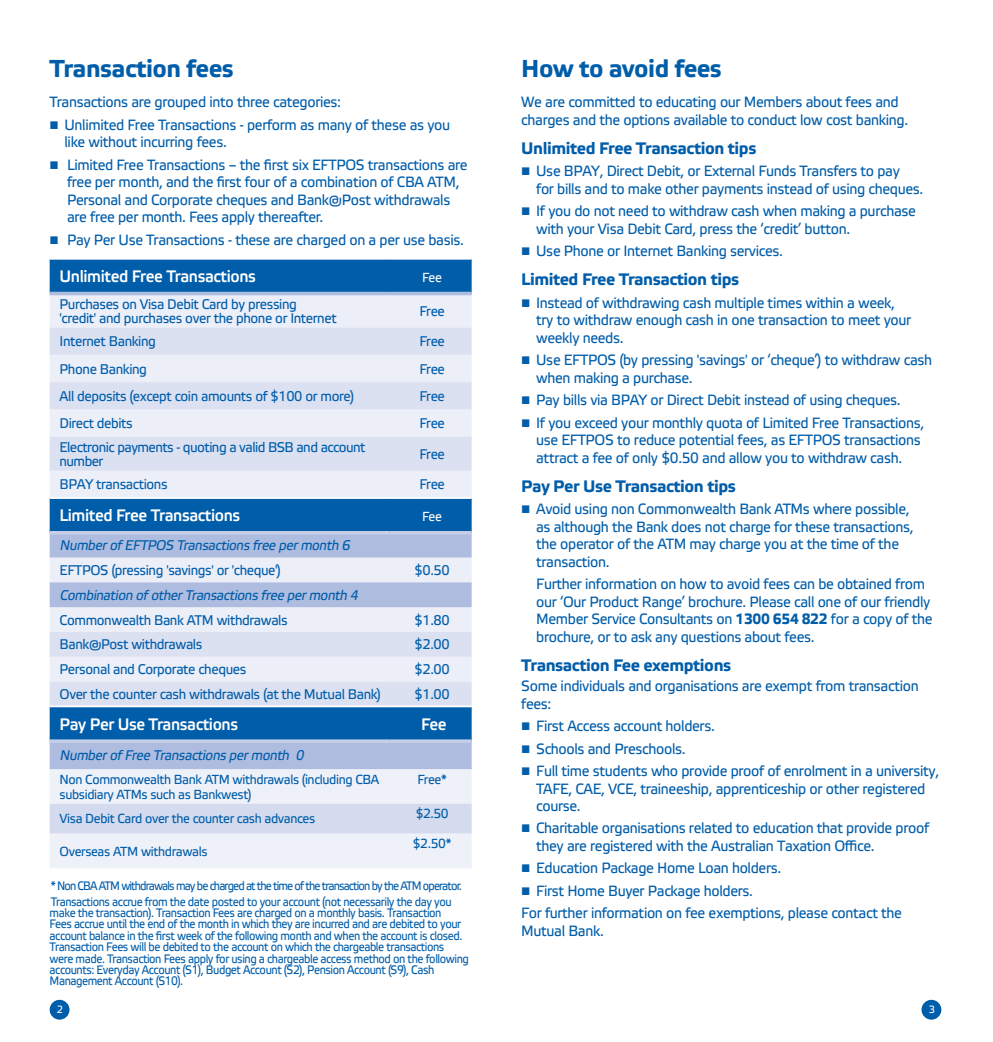
<style>
.page{position:relative;width:993px;height:1042px;background:#fff}
.page>*{position:absolute;margin:0;border:0;box-sizing:border-box;transform-origin:0 0}
.t1{font:700 24.5px "Etelka Text";letter-spacing:-.02em;color:#005daa}
.t2{font:700 16.62px "Etelka Text";letter-spacing:-.025em;color:#005daa}
.t3{font:500 16.62px "Etelka";letter-spacing:-.025em;color:#fff;scale:.95 1}
.t4{font:14.88px/17.5px "Etelka Text";letter-spacing:-.025em;color:#005daa;scale:.95 1}
.t5{font:14px/14px "Etelka Text";letter-spacing:-.03em;color:#005daa;scale:.95 1}
.t6{font:italic 14px "Etelka Text";color:#005daa;scale:.95 1}
.t7{font:13.12px/14.9px "Etelka Text";letter-spacing:-.03em;color:#005daa;scale:.95 1}
.t8{font:13.12px "Etelka Text";letter-spacing:-.05em;color:#fff;scale:.95 1}
.t9{font:12.25px/11.4px "Etelka Text";letter-spacing:-.04em;color:#005daa;scale:.9 1}
.t10{font:12.25px/15.8px "Etelka Text";letter-spacing:-.08em;color:#005daa;scale:.9 1}
.t11{font:10.5px "Etelka Text";color:#fff;scale:.95 1}
.s1{font-weight:700}
</style>
<div class="page">
<div style="left:50px;top:1000px;width:19px;height:19px;background:#005daa;border-radius:50%"></div>
<div style="left:921px;top:1000px;width:20px;height:19px;background:#005daa;border-radius:50%"></div>
<div style="left:50px;top:260px;width:421px;height:32px;background:#005daa"></div>
<div style="left:50px;top:295px;width:421px;height:32px;background:#eceef8"></div>
<svg style="left:50px;top:327px;width:421px;height:204px;background:#bfd1e9"></svg>
<svg style="left:50px;top:534px;width:421px;height:235px;background:#b3c7e4"></svg>
<div style="left:50px;top:769px;width:421px;height:99px;background:#eff1f9"></div>
<div style="left:50px;top:804px;width:421px;height:29px;background:#d4dbef"></div>
<hr style="left:50px;top:292px;width:339px;height:3px;background:#aebce0">
<hr style="left:389px;top:292px;width:82px;height:3px;background:#aebce0">
<hr style="left:50px;top:497px;width:339px;height:2px;background:#fff">
<hr style="left:389px;top:497px;width:82px;height:2px;background:#fff">
<hr style="left:50px;top:531px;width:339px;height:3px;background:#c6cfe9">
<hr style="left:389px;top:531px;width:82px;height:3px;background:#c6cfe9">
<hr style="left:50px;top:705px;width:339px;height:2px;background:#fff">
<hr style="left:389px;top:705px;width:82px;height:2px;background:#fff">
<svg style="left:50px;top:739px;width:339px;height:4px"></svg>
<svg style="left:389px;top:739px;width:82px;height:4px"></svg>
<h1 class="t1" style="left:50px;top:53px;width:185px">Transaction fees</h1>
<p class="t4" style="left:50px;top:94px;width:308px">Transactions are grouped into three categories:</p>
<p class="t4" style="left:64px;top:116px;width:407px;text-indent:-15px">■ Unlimited Free Transactions - perform as many of these as you like without incurring fees.</p>
<p class="t4" style="left:67px;top:156px;width:423px;text-indent:-17px">■ Limited Free Transactions – the first six EFTPOS transactions are free per month, and the first four of a combination of CBA ATM, Personal and Corporate cheques and Bank@Post withdrawals are free per month. Fees apply thereafter.</p>
<p class="t4" style="left:50px;top:231px;width:437px">■ Pay Per Use Transactions - these are charged on a per use basis.</p>
<p class="t3" style="left:60px;top:265px;width:208px">Unlimited Free Transactions</p>
<p class="t8" style="left:422px;top:269px;width:22px">Fee</p>
<p class="t5" style="left:60px;top:297px;width:293px">Purchases on Visa Debit Card by pressing 'credit' and purchases over the phone or Internet</p>
<p class="t5" style="left:419px;top:304px;width:28px">Free</p>
<p class="t5" style="left:60px;top:335px;width:103px">Internet Banking</p>
<p class="t5" style="left:419px;top:335px;width:28px">Free</p>
<p class="t5" style="left:60px;top:362px;width:93px">Phone Banking</p>
<p class="t5" style="left:419px;top:362px;width:28px">Free</p>
<p class="t5" style="left:60px;top:389px;width:311px">All deposits (except coin amounts of $100 or more)</p>
<p class="t5" style="left:419px;top:389px;width:28px">Free</p>
<p class="t5" style="left:60px;top:416px;width:79px">Direct debits</p>
<p class="t5" style="left:419px;top:416px;width:28px">Free</p>
<p class="t5" style="left:60px;top:440px;width:323px">Electronic payments - quoting a valid BSB and account number</p>
<p class="t5" style="left:419px;top:447px;width:28px">Free</p>
<p class="t5" style="left:60px;top:478px;width:115px">BPAY transactions</p>
<p class="t5" style="left:419px;top:478px;width:28px">Free</p>
<p class="t3" style="left:60px;top:504px;width:192px">Limited Free Transactions</p>
<p class="t8" style="left:422px;top:508px;width:22px">Fee</p>
<p class="t6" style="left:60px;top:537px;width:310px">NumberofEFTPOS Transactionsfree permonth 6</p>
<p class="t5" style="left:60px;top:563px;width:234px">EFTPOS (pressing 'savings' or 'cheque')</p>
<p class="t5" style="left:414px;top:563px;width:39px">$0.50</p>
<p class="t6" style="left:60px;top:586px;width:319px">Combination ofotherTransactionsfree permonth 4</p>
<p class="t5" style="left:60px;top:613px;width:241px">Commonwealth Bank ATM withdrawals</p>
<p class="t5" style="left:414px;top:613px;width:39px">$1.80</p>
<p class="t5" style="left:60px;top:638px;width:152px">Bank@Post withdrawals</p>
<p class="t5" style="left:414px;top:638px;width:39px">$2.00</p>
<p class="t5" style="left:60px;top:663px;width:198px">Personal and Corporate cheques</p>
<p class="t5" style="left:414px;top:663px;width:39px">$2.00</p>
<p class="t5" style="left:60px;top:687px;width:340px">Over the counter cash withdrawals (at the Mutual Bank)</p>
<p class="t5" style="left:414px;top:687px;width:39px">$1.00</p>
<p class="t3" style="left:60px;top:713px;width:189px">Pay Per Use Transactions</p>
<p class="t3" style="left:421px;top:713px;width:28px">Fee</p>
<p class="t6" style="left:60px;top:747px;width:262px">NumberofFree Transactionspermonth 0</p>
<p class="t7" style="left:60px;top:772px;width:338px">Non Commonwealth Bank ATM withdrawals (including CBA subsidiary ATMs such as Bankwest)</p>
<p class="t7" style="left:417px;top:772px;width:32px">Free*</p>
<p class="t7" style="left:60px;top:811px;width:270px">Visa Debit Card over the counter cash advances</p>
<p class="t7" style="left:415px;top:806px;width:36px">$2.50</p>
<p class="t7" style="left:60px;top:844px;width:157px">Overseas ATM withdrawals</p>
<p class="t7" style="left:412px;top:836px;width:42px">$2.50*</p>
<p class="t10" style="left:51px;top:878px;width:458px">* Non CBA ATM withdrawals may be charged at the time of the transaction by the ATM operator.<br>Transactions accrue from the date posted to your account (not necessarily the day you</p>
<p class="t9" style="left:50px;top:907px;width:467px">make the transaction). Transaction Fees are charged on a monthly basis. Transaction<br>Fees accrue until the end of the month in which they are incurred and are debited to your account balance in the first week of the following month and when the account is closed.<br>Transaction Fees will be debited to the account on which the chargeable transactions were made. Transaction Fees apply for using a chargeable access method on the following accounts: Everyday Account (S1), Budget Account (S2), Pension Account (S9), Cash Management Account (S10).</p>
<h1 class="t1" style="left:521px;top:53px;width:202px">How to avoid fees</h1>
<p class="t4" style="left:521px;top:94px;width:408px">We are committed to educating our Members about fees and charges and the options available to conduct low cost banking.</p>
<p class="t2" style="left:521px;top:138px;width:236px">Unlimited Free Transaction tips</p>
<p class="t4" style="left:536px;top:163px;width:409px;text-indent:-15px">■ Use BPAY, Direct Debit, or External Funds Transfers to pay<br>for bills and to make other payments instead of using cheques.</p>
<p class="t4" style="left:536px;top:203px;width:401px;text-indent:-15px">■ If you do not need to withdraw cash when making a purchase with your Visa Debit Card, press the ‘credit’ button.</p>
<p class="t4" style="left:521px;top:243px;width:277px">■ Use Phone or Internet Banking services.</p>
<p class="t2" style="left:521px;top:269px;width:219px">Limited Free Transaction tips</p>
<p class="t4" style="left:536px;top:294px;width:396px;text-indent:-15px">■ Instead of withdrawing cash multiple times within a week, try to withdraw enough cash in one transaction to meet your weekly needs.</p>
<p class="t4" style="left:536px;top:352px;width:418px;text-indent:-15px">■ Use EFTPOS (by pressing 'savings' or ‘cheque’) to withdraw cash when making a purchase.</p>
<p class="t4" style="left:521px;top:392px;width:400px">■ Pay bills via BPAY or Direct Debit instead of using cheques.</p>
<p class="t4" style="left:536px;top:414px;width:410px;text-indent:-15px">■ If you exceed your monthly quota of Limited Free Transactions, use EFTPOS to reduce potential fees, as EFTPOS transactions attract a fee of only $0.50 and allow you to withdraw cash.</p>
<p class="t2" style="left:521px;top:476px;width:216px">Pay Per Use Transaction tips</p>
<p class="t4" style="left:536px;top:501px;width:398px;text-indent:-15px">■ Avoid using non Commonwealth Bank ATMs where possible, as although the Bank does not charge for these transactions, the operator of the ATM may charge you at the time of the transaction.</p>
<p class="t4" style="left:536px;top:576px;width:418px">Further information on how to avoid fees can be obtained from our ‘Our Product Range’ brochure. Please call one of our friendly Member Service Consultants on <span class="s1">1300 654 822</span> for a copy of the brochure, or to ask any questions about fees.</p>
<p class="t2" style="left:521px;top:655px;width:211px">Transaction Fee exemptions</p>
<p class="t4" style="left:521px;top:677px;width:419px">Some individuals and organisations are exempt from transaction fees:</p>
<p class="t4" style="left:521px;top:717px;width:205px">■ First Access account holders.</p>
<p class="t4" style="left:521px;top:740px;width:174px">■ Schools and Preschools.</p>
<p class="t4" style="left:536px;top:762px;width:425px;text-indent:-15px">■ Full time students who provide proof of enrolment in a university,<br>TAFE, CAE, VCE, traineeship, apprenticeship or other registered course.</p>
<p class="t4" style="left:536px;top:820px;width:415px;text-indent:-15px">■ Charitable organisations related to education that provide proof they are registered with the Australian Taxation Office.</p>
<p class="t4" style="left:521px;top:860px;width:275px">■ Education Package Home Loan holders.</p>
<p class="t4" style="left:521px;top:880px;width:402px;line-height:22.4px">■ First Home Buyer Package holders.<br>For further information on fee exemptions, please contact the</p>
<p class="t4" style="left:521px;top:922px;width:88px">Mutual Bank.</p>
<p class="t11" style="left:57px;top:1003px;width:8px">2</p>
<p class="t11" style="left:928px;top:1003px;width:8px">3</p>
</div>
